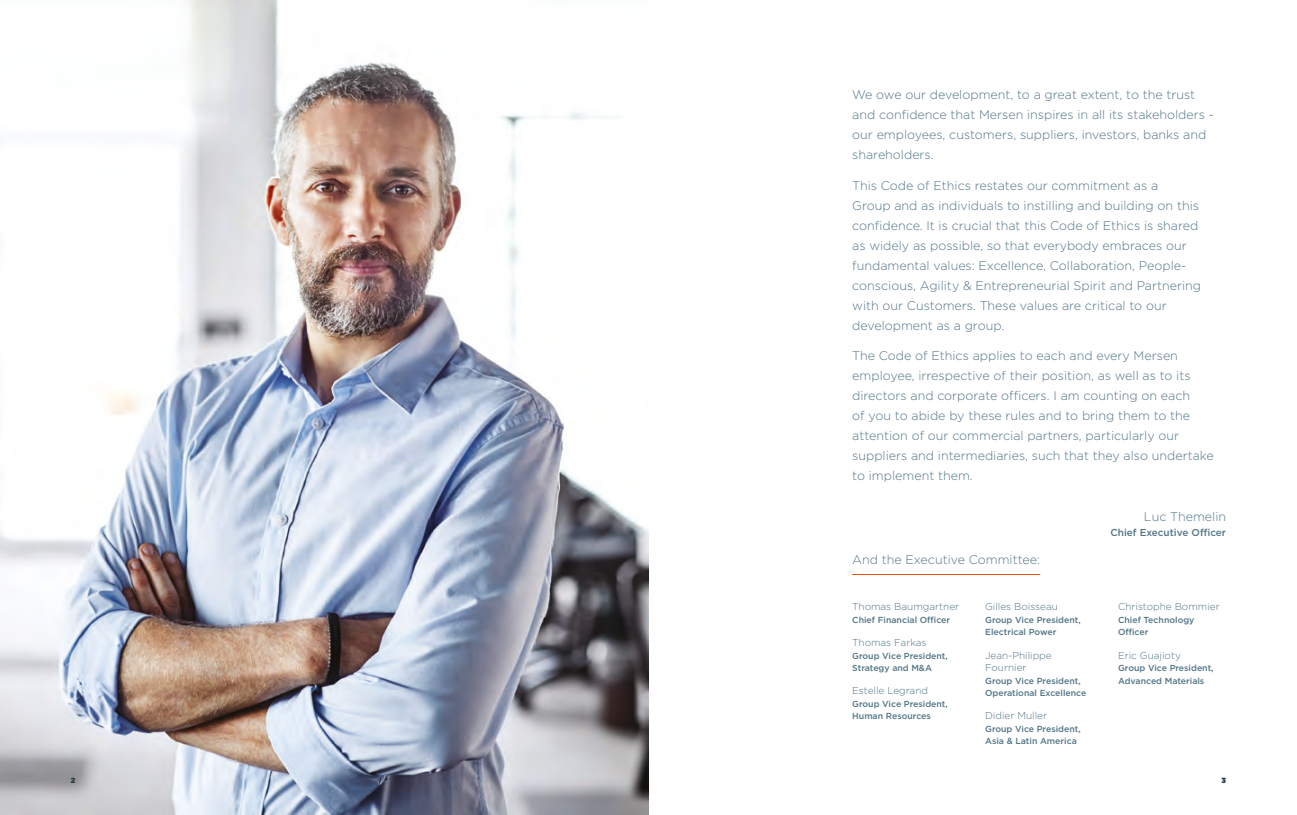
<style>
.page{position:relative;width:1297px;height:815px;background:#fff}
.page>*{position:absolute;margin:0;border:0;box-sizing:border-box;transform-origin:0 0}
.t1{font:300 12.5px/20px "Gotham";color:#527586}
.t2{font:300 10px/12.5px "Gotham";color:#527586}
.t3{font:500 10px "Gotham";color:#527586}
.t4{font:500 8.75px/12.5px "Gotham";color:#527586}
.t5{font:900 7.5px "Gotham";color:#2d3b44}
</style>
<div class="page">
<img style="left:0;top:0;width:648px;height:815px">
<hr style="left:852px;top:574px;width:188px;height:1px;background:#e84e0f">
<p class="t1" style="left:852px;top:84px;width:363px">We owe our development, to a great extent, to the trust and confidence that Mersen inspires in all its stakeholders - our employees, customers, suppliers, investors, banks and shareholders.</p>
<p class="t1" style="left:852px;top:175px;width:350px">This Code of Ethics restates our commitment as a<br>Group and as individuals to instilling and building on this confidence. It is crucial that this Code of Ethics is shared as widely as possible, so that everybody embraces our fundamental values: Excellence, Collaboration, People&shy;conscious, Agility &amp; Entrepreneurial Spirit and Partnering with our Customers. These values are critical to our development as a group.</p>
<p class="t1" style="left:852px;top:346px;width:363px">The Code of Ethics applies to each and every Mersen employee, irrespective of their position, as well as to its directors and corporate officers. I am counting on each<br>of you to abide by these rules and to bring them to the attention of our commercial partners, particularly our suppliers and intermediaries, such that they also undertake to implement them.</p>
<p class="t1" style="left:1144px;top:507px;width:84px">Luc Themelin</p>
<p class="t3" style="left:1110px;top:527px;width:117px">Chief Executive Officer</p>
<p class="t1" style="left:852px;top:549px;width:189px">And the Executive Committee:</p>
<p class="t2" style="left:852px;top:600px;width:108px">Thomas Baumgartner</p>
<p class="t4" style="left:852px;top:613px;width:99px">Chief Financial Officer</p>
<p class="t2" style="left:852px;top:636px;width:76px">Thomas Farkas</p>
<p class="t4" style="left:852px;top:649px;width:97px">Group Vice President,<br>Strategy and M&amp;A</p>
<p class="t2" style="left:852px;top:684px;width:77px">Estelle Legrand</p>
<p class="t4" style="left:852px;top:697px;width:97px">Group Vice President,<br>Human Resources</p>
<p class="t2" style="left:985px;top:600px;width:74px">Gilles Boisseau</p>
<p class="t4" style="left:985px;top:613px;width:97px">Group Vice President,<br>Electrical Power</p>
<p class="t2" style="left:985px;top:649px;width:68px">Jean-Philippe<br>Fournier</p>
<p class="t4" style="left:985px;top:674px;width:103px">Group Vice President,<br>Operational Excellence</p>
<p class="t2" style="left:985px;top:709px;width:63px">Didier Muller</p>
<p class="t4" style="left:985px;top:722px;width:97px">Group Vice President,<br>Asia &amp; Latin America</p>
<p class="t2" style="left:1118px;top:600px;width:103px">Christophe Bommier</p>
<p class="t4" style="left:1118px;top:613px;width:78px">Chief Technology<br>Officer</p>
<p class="t2" style="left:1118px;top:649px;width:64px">Eric Guajioty</p>
<p class="t4" style="left:1118px;top:661px;width:97px">Group Vice President,<br>Advanced Materials</p>
<p class="t5" style="left:71px;top:774px;width:6px">2</p>
<p class="t5" style="left:1221px;top:774px;width:6px">3</p>
</div>
